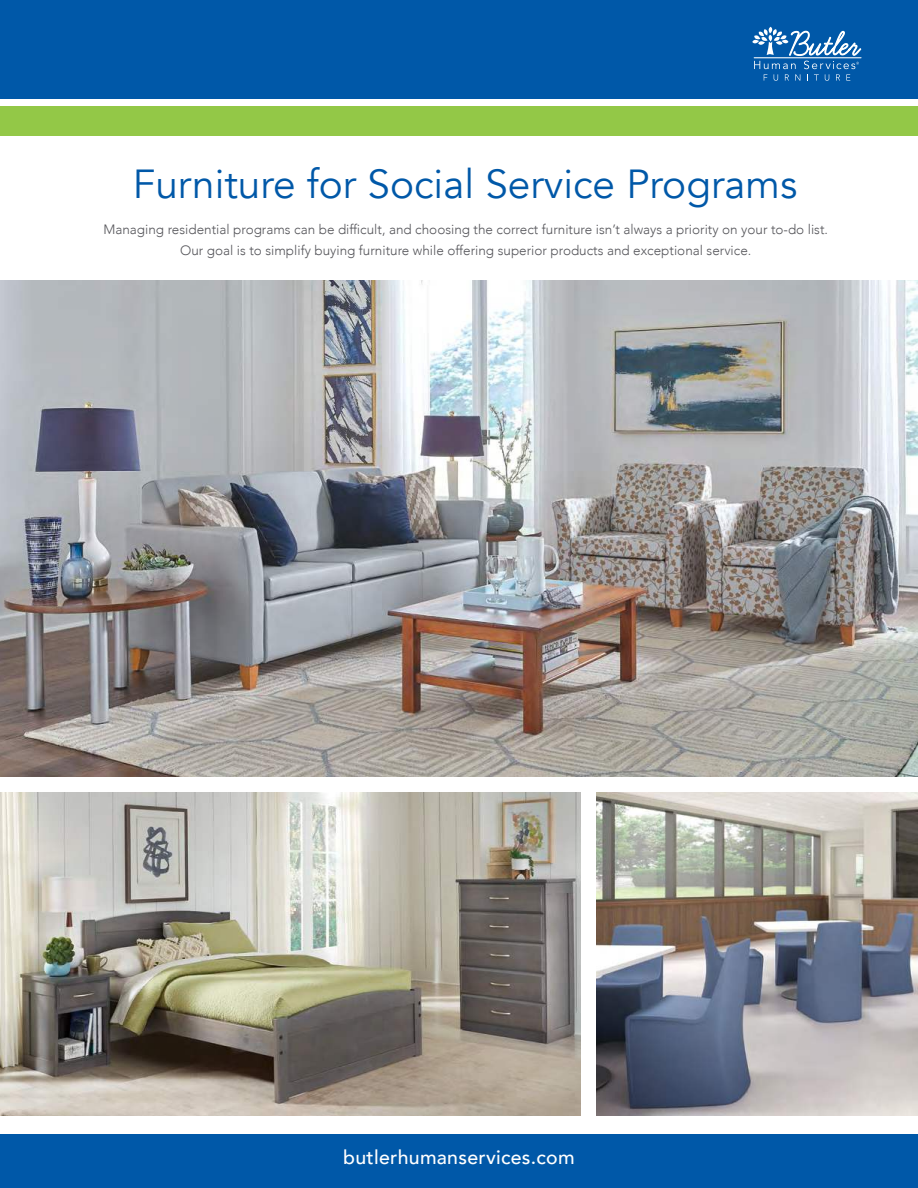
<style>
.page{position:relative;width:918px;height:1188px;background:#fff}
.page>*{position:absolute;margin:0;border:0;box-sizing:border-box;transform-origin:0 0}
.t1{font:40.5px "Avenir";color:#0058a8}
.t2{font:500 19.5px "Avenir";letter-spacing:.015em;color:#fff}
.t3{font:300 13.5px/21px "Avenir";color:#55555a;text-align:center}
</style>
<div class="page">
<div style="left:0;top:106px;width:918px;height:30px;background:#93c847"></div>
<div style="left:0;top:0;width:918px;height:98px;background:#0058a8"></div>
<div style="left:0;top:1134px;width:918px;height:54px;background:#0058a8"></div>
<svg style="left:752px;top:27px;width:109px;height:54px"></svg>
<img style="left:0;top:793px;width:580px;height:323px">
<img style="left:596px;top:793px;width:322px;height:323px">
<img style="left:0;top:281px;width:918px;height:495px">
<h1 class="t1" style="left:133px;top:166px;width:666px">Furniture for Social Service Programs</h1>
<p class="t3" style="left:103px;top:219px;width:726px">Managing residential programs can be difficult, and choosing the correct furniture isn’t always a priority on your to-do list.<br>Our goal is to simplify buying furniture while offering superior products and exceptional service.</p>
<h2 class="t2" style="left:343px;top:1146px;width:233px">butlerhumanservices.com</h2>
</div>
